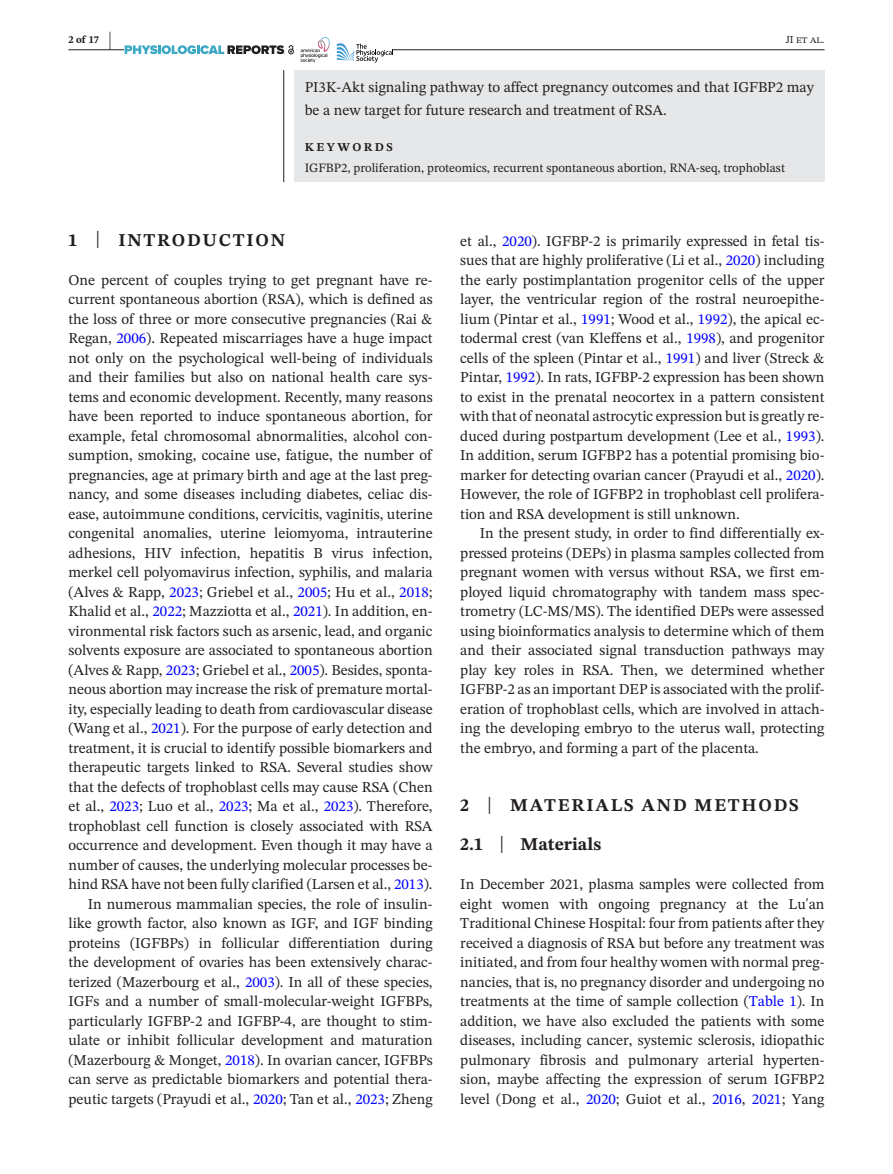
<style>
.page{position:relative;width:893px;height:1174px;background:#fff}
.page>*{position:absolute;margin:0;border:0;box-sizing:border-box;transform-origin:0 0}
.t1{font:700 18px/39px "STIX Two Text";letter-spacing:.1em;color:#231f20}
.t2{font:15px/19.5px "STIX Two Text";color:#231f20;text-align:justify}
.t3{font:12.75px "STIX Two Text";color:#231f20}
.t4{font:700 12px "STIX Two Text";letter-spacing:.2em;color:#231f20}
.t5{font:10.5px "STIX Two Text";color:#231f20}
.t6{font:700 10.5px "STIX Two Text";color:#231f20}
.s1{font-size:21px}
.s2{font-weight:400;font-size:23.7px}
.s3{color:#00f}
</style>
<div class="page">
<hr style="left:68px;top:49px;width:756px;height:1px;background:#231f20">
<div style="left:125px;top:37px;width:268px;height:26px;background:#fff"></div>
<svg style="left:125px;top:45px;width:169px;height:10px"></svg>
<svg style="left:337px;top:43px;width:56px;height:20px"></svg>
<img style="left:320px;top:37px;width:10px;height:14px">
<svg style="left:301px;top:40px;width:26px;height:23px"></svg>
<div style="left:294px;top:70px;width:530px;height:112px;background:#e6e7e9"></div>
<hr style="left:283px;top:70px;width:1px;height:112px;background:#231f20">
<p class="t6" style="left:68px;top:32px;width:44px">2 of 17 <span class="s1">|</span></p>
<p class="t5" style="left:786px;top:32px;width:40px">JI et al.</p>
<p class="t2" style="left:305px;top:76px;width:511px;line-height:22.5px">PI3K-Akt signaling pathway to affect pregnancy outcomes and that IGFBP2 may be a new target for future research and treatment of RSA.</p>
<p class="t4" style="left:305px;top:138px;width:90px">KEYWORDS</p>
<p class="t3" style="left:305px;top:158px;width:482px">IGFBP2, proliferation, proteomics, recurrent spontaneous abortion, RNA-seq, trophoblast</p>
<p class="t1" style="left:68px;top:221px;width:218px">1 <span class="s2">|</span> INTRODUCTION</p>
<p class="t2" style="left:68px;top:270px;width:366px;text-align:right">One percent of couples trying to get pregnant have re&shy;current spontaneous abortion (RSA), which is defined as the loss of three or more consecutive pregnancies (Rai &amp; Regan, <span class="s3">2006</span>). Repeated miscarriages have a huge impact not only on the psychological well-being of individuals and their families but also on national health care sys&shy;tems and economic development. Recently, many reasons have been reported to induce spontaneous abortion, for example, fetal chromosomal abnormalities, alcohol con&shy;sumption, smoking, cocaine use, fatigue, the number of pregnancies, age at primary birth and age at the last preg&shy;nancy, and some diseases including diabetes, celiac dis&shy;ease, autoimmune conditions, cervicitis, vaginitis, uterine congenital anomalies, uterine leiomyoma, intrauterine adhesions, HIV infection, hepatitis B virus infection, merkel cell polyomavirus infection, syphilis, and malaria (Alves &amp; Rapp, <span class="s3">2023</span>; Griebel et al., <span class="s3">2005</span>; Hu et al., <span class="s3">2018</span>; Khalid et al., <span class="s3">2022</span>; Mazziotta et al., <span class="s3">2021</span>). In addition, en&shy;vironmental risk factors such as arsenic, lead, and organic solvents exposure are associated to spontaneous abortion (Alves &amp; Rapp, <span class="s3">2023</span>; Griebel et al., <span class="s3">2005</span>). Besides, sponta&shy;neous abortion may increase the risk of premature mortal&shy;ity, especially leading to death from cardiovascular disease (Wang et al., <span class="s3">2021</span>). For the purpose of early detection and treatment, it is crucial to identify possible biomarkers and therapeutic targets linked to RSA. Several studies show that the defects of trophoblast cells may cause RSA (Chen et al., <span class="s3">2023</span>; Luo et al., <span class="s3">2023</span>; Ma et al., <span class="s3">2023</span>). Therefore, trophoblast cell function is closely associated with RSA occurrence and development. Even though it may have a number of causes, the underlying molecular processes be&shy;hind RSA have not been fully clarified (Larsen et al., <span class="s3">2013</span>).<br>In numerous mammalian species, the role of insulin&shy;like growth factor, also known as IGF, and IGF binding proteins (IGFBPs) in follicular differentiation during the development of ovaries has been extensively charac&shy;terized (Mazerbourg et al., <span class="s3">2003</span>). In all of these species, IGFs and a number of small-molecular-weight IGFBPs, particularly IGFBP-2 and IGFBP-4, are thought to stim&shy;ulate or inhibit follicular development and maturation (Mazerbourg &amp; Monget, <span class="s3">2018</span>). In ovarian cancer, IGFBPs can serve as predictable biomarkers and potential thera&shy;peutic targets (Prayudi et al., <span class="s3">2020</span>; Tan et al., <span class="s3">2023</span>; Zheng</p>
<p class="t2" style="left:460px;top:231px;width:366px">et al., <span class="s3">2020</span>). IGFBP-2 is primarily expressed in fetal tis&shy;sues that are highly proliferative (Li et al., <span class="s3">2020</span>) including the early postimplantation progenitor cells of the upper layer, the ventricular region of the rostral neuroepithe&shy;lium (Pintar et al., <span class="s3">1991</span>; Wood et al., <span class="s3">1992</span>), the apical ec&shy;todermal crest (van Kleffens et al., <span class="s3">1998</span>), and progenitor cells of the spleen (Pintar et al., <span class="s3">1991</span>) and liver (Streck &amp; Pintar, <span class="s3">1992</span>). In rats, IGFBP-2 expression has been shown to exist in the prenatal neocortex in a pattern consistent with that of neonatal astrocytic expression but is greatly re&shy;duced during postpartum development (Lee et al., <span class="s3">1993</span>).<br>In addition, serum IGFBP2 has a potential promising bio&shy;marker for detecting ovarian cancer (Prayudi et al., <span class="s3">2020</span>).<br>However, the role of IGFBP2 in trophoblast cell prolifera&shy;tion and RSA development is still unknown.</p>
<p class="t2" style="left:460px;top:523px;width:366px;text-indent:20px">In the present study, in order to find differentially ex&shy;pressed proteins (DEPs) in plasma samples collected from pregnant women with versus without RSA, we first em&shy;ployed liquid chromatography with tandem mass spec&shy;trometry (LC-MS/MS). The identified DEPs were assessed using bioinformatics analysis to determine which of them and their associated signal transduction pathways may play key roles in RSA. Then, we determined whether IGFBP-2 as an important DEP is associated with the prolif&shy;eration of trophoblast cells, which are involved in attach&shy;ing the developing embryo to the uterus wall, protecting the embryo, and forming a part of the placenta.</p>
<p class="t1" style="left:460px;top:786px;width:340px">2 <span class="s2">|</span> MATERIALS AND METHODS<br>2.1 <span class="s2">|</span> Materials</p>
<p class="t2" style="left:460px;top:874px;width:366px">In December 2021, plasma samples were collected from eight women with ongoing pregnancy at the Lu'an Traditional Chinese Hospital: four from patients after they received a diagnosis of RSA but before any treatment was initiated, and from four healthy women with normal preg&shy;nancies, that is, no pregnancy disorder and undergoing no treatments at the time of sample collection (<span class="s3">Table 1</span>). In addition, we have also excluded the patients with some diseases, including cancer, systemic sclerosis, idiopathic pulmonary fibrosis and pulmonary arterial hyperten&shy;sion, maybe affecting the expression of serum IGFBP2 level (Dong et al., <span class="s3">2020</span>; Guiot et al., <span class="s3">2016</span>, <span class="s3">2021</span>; Yang</p>
</div>
